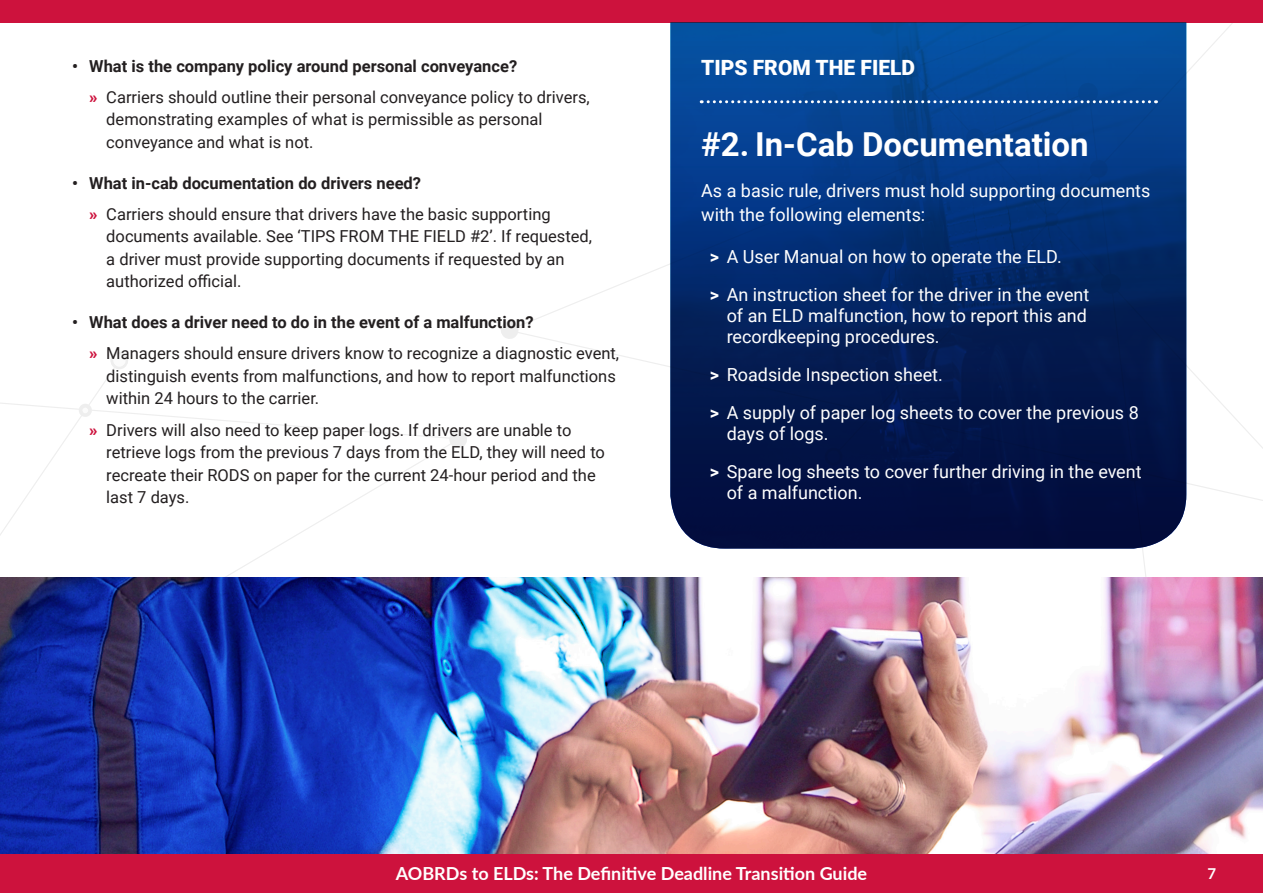
<style>
.page{position:relative;width:1263px;height:893px;background:#fff}
.page>*{position:absolute;margin:0;border:0;box-sizing:border-box;transform-origin:0 0}
.t1{font:700 33px "Roboto";color:#fff}
.t2{font:900 21px "Roboto";color:#fff}
.t3{font:18px/38px "Roboto";color:#fff}
.t4{font:700 18px "Lato";color:#fff}
.t5{font:16.5px/22.5px "Roboto";color:#231f20}
.t6{font:700 15px "Lato";color:#fff}
.s1{font-weight:700}
.s2{font-weight:900;color:#cd123d}
</style>
<div class="page">
<svg style="left:0;top:352px;width:467px;height:225px"></svg>
<svg style="left:112px;top:353px;width:14px;height:15px"></svg>
<svg style="left:82px;top:407px;width:7px;height:7px"></svg>
<div style="left:0;top:853px;width:1263px;height:40px;background:#cd123d"></div>
<div style="left:0;top:0;width:1263px;height:22px;background:#cd123d"></div>
<img style="left:0;top:577px;width:1263px;height:276px">
<svg style="left:670px;top:22px;width:516px;height:527px;background:#042a6a"></svg>
<svg style="left:701px;top:100px;width:448px;height:3px"></svg>
<p class="t5" style="left:89px;top:50px;width:502px;line-height:31px;text-indent:-17px"><span class="s1">• What is the company policy around personal conveyance?<br></span><span class="s2">»</span> Carriers should outline their personal conveyance policy to drivers,</p>
<p class="t5" style="left:106px;top:108px;width:438px">demonstrating examples of what is permissible as personal conveyance and what is not.</p>
<p class="t5" style="left:89px;top:167px;width:463px;line-height:31px;text-indent:-17px"><span class="s1">• What in-cab documentation do drivers need?<br></span><span class="s2">»</span> Carriers should ensure that drivers have the basic supporting</p>
<p class="t5" style="left:106px;top:225px;width:487px">documents available. See ‘TIPS FROM THE FIELD #2’. If requested, a driver must provide supporting documents if requested by an authorized official.</p>
<p class="t5" style="left:89px;top:306px;width:531px;line-height:31px;text-indent:-17px"><span class="s1">• What does a driver need to do in the event of a malfunction?<br></span><span class="s2">»</span> Managers should ensure drivers know to recognize a diagnostic event,</p>
<p class="t5" style="left:106px;top:364px;width:511px">distinguish events from malfunctions, and how to report malfunctions within 24 hours to the carrier.</p>
<p class="t5" style="left:106px;top:418px;width:500px;text-indent:-17px"><span class="s2">»</span> Drivers will also need to keep paper logs. If drivers are unable to retrieve logs from the previous 7 days from the ELD, they will need to recreate their RODS on paper for the current 24-hour period and the last 7 days.</p>
<p class="t2" style="left:701px;top:53px;width:215px">TIPS FROM THE FIELD</p>
<h1 class="t1" style="left:701px;top:121px;width:389px">#2. In-Cab Documentation</h1>
<p class="t3" style="left:701px;top:177px;width:451px;line-height:24px">As a basic rule, drivers must hold supporting documents with the following elements:</p>
<p class="t3" style="left:710px;top:237px;width:381px"><span class="s1">&gt;</span> A User Manual on how to operate the ELD.<br><span class="s1">&gt;</span> An instruction sheet for the driver in the event</p>
<p class="t3" style="left:727px;top:304px;width:362px;line-height:21px">of an ELD malfunction, how to report this and recordkeeping procedures.</p>
<p class="t3" style="left:710px;top:355px;width:431px"><span class="s1">&gt;</span> Roadside Inspection sheet.<br><span class="s1">&gt;</span> A supply of paper log sheets to cover the previous 8</p>
<p class="t3" style="left:710px;top:414px;width:433px;text-indent:17px">days of logs.<br><span class="s1">&gt;</span> Spare log sheets to cover further driving in the event</p>
<p class="t3" style="left:727px;top:473px;width:137px">of a malfunction.</p>
<p class="t4" style="left:396px;top:861px;width:473px">AOBRDs to ELDs: The Definitive Deadline Transition Guide</p>
<p class="t6" style="left:1207px;top:863px;width:10px">7</p>
</div>
